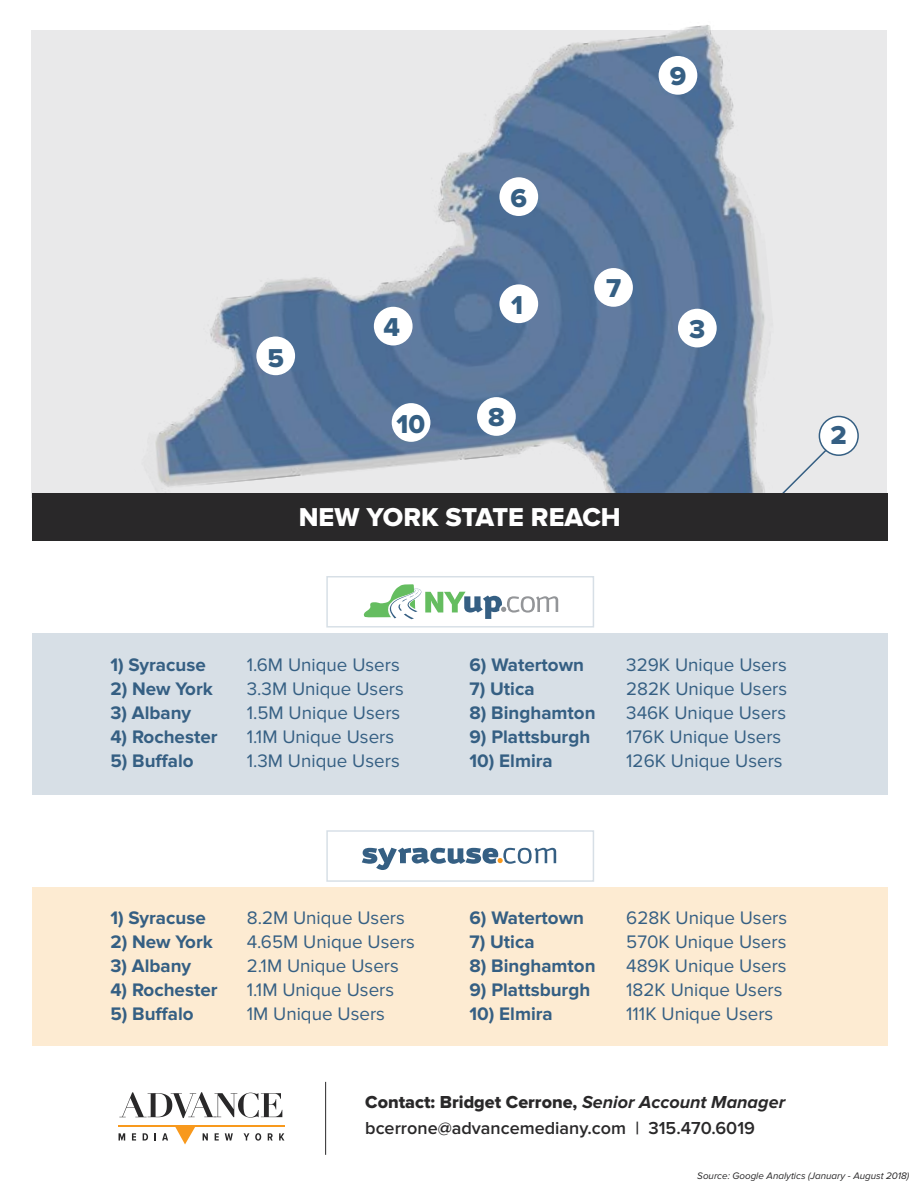
<style>
.page{position:relative;width:918px;height:1188px;background:#fff}
.page>*{position:absolute;margin:0;border:0;box-sizing:border-box;transform-origin:0 0}
.t1{font:26.85px "Proxima Nova Extrabld";color:#fff}
.t2{font:26.85px "Proxima Nova Extrabld";color:#355f83}
.t3{font:18.75px/24px "Proxima Nova";color:#355f83}
.t4{font:700 18.75px "Proxima Nova";color:#355f83}
.t5{font:18px "Proxima Nova Extrabld";color:#292829}
.t6{font:600 18px "Proxima Nova";color:#292829}
.t7{font:italic 9.75px "Proxima Nova";color:#292829}
.s1{font-family:"Proxima Nova";font-weight:700;font-style:italic}
</style>
<div class="page">
<div style="left:31px;top:30px;width:856px;height:468px;background:#e9e9ea"></div>
<img style="left:95px;top:25px;width:682px;height:469px">
<div style="left:659px;top:56px;width:38px;height:39px;background:#fff;border-radius:50%"></div>
<div style="left:499px;top:177px;width:39px;height:39px;background:#fff;border-radius:50%"></div>
<div style="left:594px;top:268px;width:39px;height:39px;background:#fff;border-radius:50%"></div>
<div style="left:678px;top:309px;width:39px;height:38px;background:#fff;border-radius:50%"></div>
<div style="left:819px;top:416px;width:39px;height:39px;background:#fff;border-radius:50%"></div>
<div style="left:819px;top:416px;width:40px;height:40px;border:2px solid #355f83;border-radius:50%"></div>
<div style="left:499px;top:284px;width:39px;height:39px;background:#fff;border-radius:50%"></div>
<div style="left:374px;top:307px;width:39px;height:38px;background:#fff;border-radius:50%"></div>
<div style="left:256px;top:336px;width:39px;height:39px;background:#fff;border-radius:50%"></div>
<div style="left:392px;top:403px;width:38px;height:39px;background:#fff;border-radius:50%"></div>
<div style="left:477px;top:397px;width:39px;height:39px;background:#fff;border-radius:50%"></div>
<div style="left:32px;top:888px;width:856px;height:158px;background:#fdebd2"></div>
<svg style="left:362px;top:848px;width:194px;height:22px"></svg>
<div style="left:32px;top:633px;width:856px;height:162px;background:#d7dfe6"></div>
<svg style="left:364px;top:584px;width:194px;height:35px"></svg>
<hr style="left:118px;top:1125px;width:166px;height:1px;background:#f8991d">
<svg style="left:175px;top:1126px;width:21px;height:18px"></svg>
<svg style="left:203px;top:1133px;width:5px;height:8px"></svg>
<svg style="left:215px;top:1133px;width:4px;height:8px"></svg>
<svg style="left:225px;top:1133px;width:8px;height:8px"></svg>
<svg style="left:244px;top:1133px;width:5px;height:8px"></svg>
<svg style="left:279px;top:1133px;width:5px;height:8px"></svg>
<svg style="left:119px;top:1133px;width:6px;height:8px"></svg>
<svg style="left:132px;top:1133px;width:4px;height:8px"></svg>
<svg style="left:162px;top:1133px;width:6px;height:8px"></svg>
<svg style="left:119px;top:1092px;width:163px;height:26px"></svg>
<svg style="left:143px;top:1133px;width:5px;height:8px"></svg>
<svg style="left:255px;top:1133px;width:6px;height:8px"></svg>
<svg style="left:268px;top:1133px;width:5px;height:8px"></svg>
<hr style="left:325px;top:1082px;width:1px;height:73px;background:#292829">
<svg style="left:777px;top:448px;width:51px;height:46px"></svg>
<div style="left:32px;top:494px;width:856px;height:47px;background:#292829"></div>
<h1 class="t2" style="left:670px;top:61px;width:18px">9</h1>
<h1 class="t2" style="left:267px;top:342px;width:18px">5</h1>
<h1 class="t2" style="left:511px;top:182px;width:18px">6</h1>
<h1 class="t2" style="left:511px;top:289px;width:13px">1</h1>
<h1 class="t2" style="left:606px;top:273px;width:17px">7</h1>
<h1 class="t2" style="left:383px;top:312px;width:18px">4</h1>
<h1 class="t2" style="left:689px;top:314px;width:18px">3</h1>
<h1 class="t2" style="left:396px;top:409px;width:30px">10</h1>
<h1 class="t2" style="left:488px;top:402px;width:18px">8</h1>
<h1 class="t1" style="left:299px;top:502px;width:324px">NEW YORK STATE REACH</h1>
<h1 class="t2" style="left:831px;top:420px;width:18px">2</h1>
<p class="t4" style="left:110px;top:654px;width:97px">1) Syracuse</p>
<p class="t4" style="left:110px;top:678px;width:104px">2) New York</p>
<p class="t4" style="left:110px;top:702px;width:82px">3) Albany</p>
<p class="t4" style="left:110px;top:726px;width:109px">4) Rochester</p>
<p class="t4" style="left:110px;top:750px;width:85px">5) Buffalo</p>
<p class="t4" style="left:470px;top:654px;width:116px">6) Watertown</p>
<p class="t4" style="left:470px;top:678px;width:67px">7) Utica</p>
<p class="t4" style="left:470px;top:702px;width:128px">8) Binghamton</p>
<p class="t4" style="left:470px;top:726px;width:122px">9) Plattsburgh</p>
<p class="t4" style="left:470px;top:750px;width:85px">10) Elmira</p>
<p class="t3" style="left:247px;top:653px;width:159px">1.6M Unique Users<br>3.3M Unique Users<br>1.5M Unique Users<br>1.1M Unique Users<br>1.3M Unique Users</p>
<p class="t3" style="left:626px;top:653px;width:162px">329K Unique Users<br>282K Unique Users<br>346K Unique Users<br>176K Unique Users<br>126K Unique Users</p>
<p class="t4" style="left:110px;top:907px;width:97px">1) Syracuse</p>
<p class="t4" style="left:110px;top:931px;width:104px">2) New York</p>
<p class="t4" style="left:110px;top:955px;width:82px">3) Albany</p>
<p class="t4" style="left:110px;top:979px;width:109px">4) Rochester</p>
<p class="t4" style="left:110px;top:1003px;width:85px">5) Buffalo</p>
<p class="t4" style="left:470px;top:907px;width:116px">6) Watertown</p>
<p class="t4" style="left:470px;top:931px;width:67px">7) Utica</p>
<p class="t4" style="left:470px;top:955px;width:128px">8) Binghamton</p>
<p class="t4" style="left:470px;top:979px;width:122px">9) Plattsburgh</p>
<p class="t4" style="left:470px;top:1003px;width:85px">10) Elmira</p>
<p class="t3" style="left:247px;top:906px;width:170px">8.2M Unique Users<br>4.65M Unique Users<br>2.1M Unique Users<br>1.1M Unique Users<br>1M Unique Users</p>
<p class="t3" style="left:626px;top:906px;width:163px">628K Unique Users<br>570K Unique Users<br>489K Unique Users<br>182K Unique Users<br>111K Unique Users</p>
<p class="t5" style="left:365px;top:1092px;width:421px">Contact: Bridget Cerrone, <span class="s1">Senior Account Manager</span></p>
<p class="t6" style="left:365px;top:1118px;width:391px">bcerrone@advancemediany.com | 315.470.6019</p>
<p class="t7" style="left:697px;top:1171px;width:214px">Source: Google Analytics (January - August 2018)</p>
</div>
